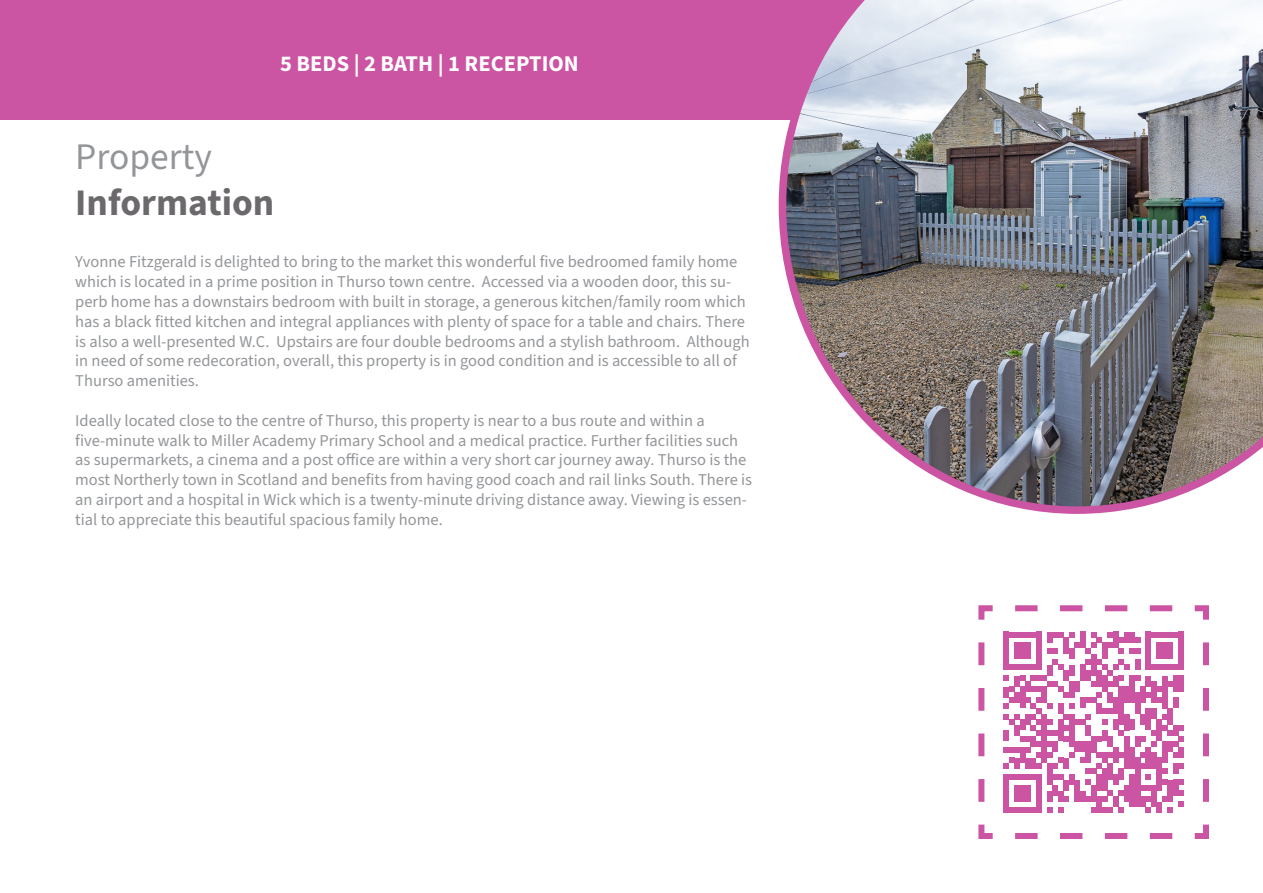
<style>
.page{position:relative;width:1263px;height:893px;background:#fff}
.page>*{position:absolute;margin:0;border:0;box-sizing:border-box;transform-origin:0 0}
.t1{font:700 37.5px "Source Sans 3";color:#6c696d}
.t2{font:37.5px "Source Sans 3";color:#939598}
.t3{font:700 22.5px "Source Sans 3";color:#fff}
.t4{font:16.5px/19.8px "Source Sans 3";color:#939598}
</style>
<div class="page">
<div style="left:0;top:0;width:1263px;height:119px;background:#cb54a3"></div>
<img style="left:779px;top:0;width:484px;height:514px">
<svg style="left:978px;top:605px;width:231px;height:234px"></svg>
<p class="t3" style="left:280px;top:49px;width:300px">5 BEDS | 2 BATH | 1 RECEPTION</p>
<p class="t2" style="left:75px;top:133px;width:138px">Property</p>
<p class="t1" style="left:75px;top:178px;width:201px">Information</p>
<p class="t4" style="left:75px;top:252px;width:676px">Yvonne Fitzgerald is delighted to bring to the market this wonderful five bedroomed family home which is located in a prime position in Thurso town centre. Accessed via a wooden door, this su&shy;perb home has a downstairs bedroom with built in storage, a generous kitchen/family room which has a black fitted kitchen and integral appliances with plenty of space for a table and chairs. There is also a well-presented W.C. Upstairs are four double bedrooms and a stylish bathroom. Although in need of some redecoration, overall, this property is in good condition and is accessible to all of Thurso amenities.</p>
<p class="t4" style="left:75px;top:410px;width:678px">Ideally located close to the centre of Thurso, this property is near to a bus route and within a five-minute walk to Miller Academy Primary School and a medical practice. Further facilities such as supermarkets, a cinema and a post office are within a very short car journey away. Thurso is the most Northerly town in Scotland and benefits from having good coach and rail links South. There is an airport and a hospital in Wick which is a twenty-minute driving distance away. Viewing is essen&shy;tial to appreciate this beautiful spacious family home.</p>
</div>
